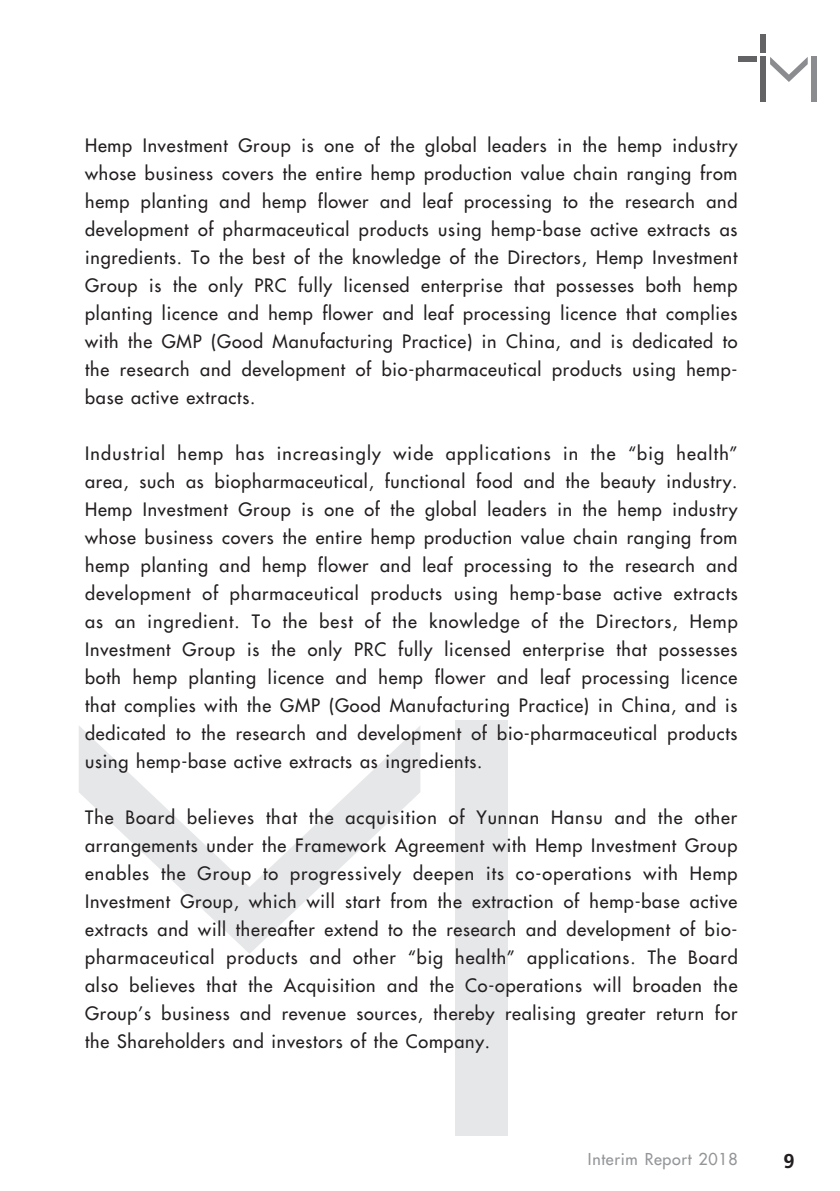
<style>
.page{position:relative;width:840px;height:1191px;background:#fff}
.page>*{position:absolute;margin:0;border:0;box-sizing:border-box;transform-origin:0 0}
.t1{font:700 20px "Frutiger";color:#231f20}
.t2{font:18px/28px "Futura";letter-spacing:.045em;color:#231f20;text-align:justify}
.t3{font:16px "Futura";letter-spacing:.045em;color:#939598}
</style>
<div class="page">
<div style="left:811px;top:56px;width:5px;height:46px;background:#8a8c8f"></div>
<div style="left:760px;top:56px;width:5px;height:46px;background:#636366"></div>
<div style="left:737px;top:56px;width:19px;height:6px;background:#636366"></div>
<div style="left:760px;top:34px;width:5px;height:18px;background:#636366"></div>
<svg style="left:770px;top:57px;width:37px;height:25px"></svg>
<div style="left:455px;top:720px;width:52px;height:416px;background:#e6e7e9"></div>
<svg style="left:79px;top:726px;width:341px;height:228px"></svg>
<p class="t2" style="left:85px;top:131px;width:653px">Hemp Investment Group is one of the global leaders in the hemp industry whose business covers the entire hemp production value chain ranging from hemp planting and hemp flower and leaf processing to the research and development of pharmaceutical products using hemp-base active extracts as ingredients. To the best of the knowledge of the Directors, Hemp Investment Group is the only PRC fully licensed enterprise that possesses both hemp planting licence and hemp flower and leaf processing licence that complies with the GMP (Good Manufacturing Practice) in China, and is dedicated to the research and development of bio-pharmaceutical products using hemp&shy;base active extracts.</p>
<p class="t2" style="left:85px;top:439px;width:654px">Industrial hemp has increasingly wide applications in the “big health” area, such as biopharmaceutical, functional food and the beauty industry.<br>Hemp Investment Group is one of the global leaders in the hemp industry whose business covers the entire hemp production value chain ranging from hemp planting and hemp flower and leaf processing to the research and development of pharmaceutical products using hemp-base active extracts as an ingredient. To the best of the knowledge of the Directors, Hemp Investment Group is the only PRC fully licensed enterprise that possesses both hemp planting licence and hemp flower and leaf processing licence that complies with the GMP (Good Manufacturing Practice) in China, and is dedicated to the research and development of bio-pharmaceutical products using hemp-base active extracts as ingredients.</p>
<p class="t2" style="left:85px;top:803px;width:653px">The Board believes that the acquisition of Yunnan Hansu and the other arrangements under the Framework Agreement with Hemp Investment Group enables the Group to progressively deepen its co-operations with Hemp Investment Group, which will start from the extraction of hemp-base active extracts and will thereafter extend to the research and development of bio&shy;pharmaceutical products and other “big health” applications. The Board also believes that the Acquisition and the Co-operations will broaden the Group’s business and revenue sources, thereby realising greater return for the Shareholders and investors of the Company.</p>
<p class="t3" style="left:587px;top:1149px;width:151px">Interim Report 2018</p>
<p class="t1" style="left:782px;top:1149px;width:13px">9</p>
</div>
